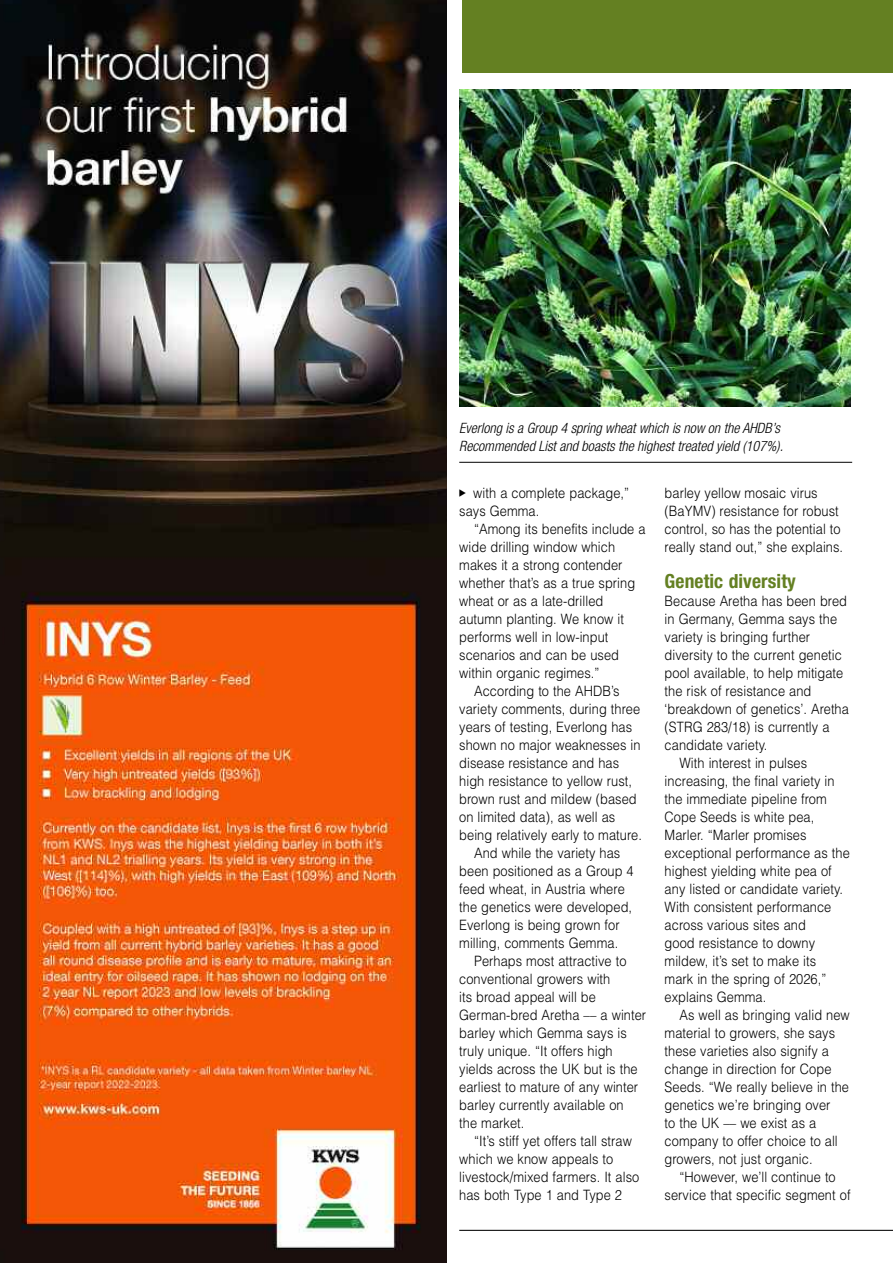
<style>
.page{position:relative;width:893px;height:1263px;background:#fff}
.page>*{position:absolute;margin:0;border:0;box-sizing:border-box;transform-origin:0 0}
.t1{font:700 condensed 19.5px "Helvetica Neue";letter-spacing:.005em;color:#648022}
.t2{font:300 14.25px/18px "Helvetica";letter-spacing:.005em;color:#000;scale:.9 1}
.t3{font:italic 300 condensed 14.25px/18px "Helvetica Neue";color:#000}
</style>
<div class="page">
<img style="left:0;top:0;width:446px;height:1263px">
<div style="left:462px;top:0;width:431px;height:72px;background:#648022"></div>
<img style="left:459px;top:89px;width:391px;height:318px">
<hr style="left:459px;top:462px;width:393px;height:1px;background:#000">
<hr style="left:459px;top:1230px;width:434px;height:1px;background:#000">
<p class="t3" style="left:459px;top:420px;width:325px">Everlong is a Group 4 spring wheat which is now on the AHDB’s<br>Recommended List and boasts the highest treated yield (107%).</p>
<p class="t2" style="left:459px;top:484px;width:190px;text-indent:14px">with a complete package,” says Gemma.</p>
<p class="t2" style="left:474px;top:520px;width:192px">“Among its benefits include a</p>
<p class="t2" style="left:459px;top:538px;width:175px">wide drilling window which</p>
<p class="t2" style="left:459px;top:556px;width:183px">makes it a strong contender</p>
<p class="t2" style="left:459px;top:574px;width:197px">whether that’s as a true spring</p>
<p class="t2" style="left:459px;top:592px;width:162px">wheat or as a late-drilled</p>
<p class="t2" style="left:459px;top:610px;width:185px">autumn planting. We know it</p>
<p class="t2" style="left:459px;top:628px;width:167px">performs well in low-input</p>
<p class="t2" style="left:459px;top:646px;width:179px">scenarios and can be used</p>
<p class="t2" style="left:459px;top:664px;width:157px">within organic regimes.”</p>
<p class="t2" style="left:474px;top:682px;width:163px">According to the AHDB’s</p>
<p class="t2" style="left:459px;top:700px;width:202px">variety comments, during three</p>
<p class="t2" style="left:459px;top:718px;width:194px">years of testing, Everlong has</p>
<p class="t2" style="left:459px;top:736px;width:203px">shown no major weaknesses in</p>
<p class="t2" style="left:459px;top:754px;width:179px">disease resistance and has</p>
<p class="t2" style="left:459px;top:772px;width:193px">high resistance to yellow rust,</p>
<p class="t2" style="left:459px;top:790px;width:199px">brown rust and mildew (based</p>
<p class="t2" style="left:459px;top:808px;width:175px">on limited data), as well as</p>
<p class="t2" style="left:459px;top:826px;width:204px">being relatively early to mature.</p>
<p class="t2" style="left:474px;top:844px;width:164px">And while the variety has</p>
<p class="t2" style="left:459px;top:862px;width:195px">been positioned as a Group 4</p>
<p class="t2" style="left:459px;top:880px;width:185px">feed wheat, in Austria where</p>
<p class="t2" style="left:459px;top:898px;width:194px">the genetics were developed,</p>
<p class="t2" style="left:459px;top:916px;width:180px">Everlong is being grown for</p>
<p class="t2" style="left:459px;top:934px;width:178px">milling, comments Gemma.</p>
<p class="t2" style="left:474px;top:952px;width:171px">Perhaps most attractive to</p>
<p class="t2" style="left:459px;top:970px;width:169px">conventional growers with</p>
<p class="t2" style="left:459px;top:988px;width:153px">its broad appeal will be</p>
<p class="t2" style="left:459px;top:1006px;width:209px">German-bred Aretha –– a winter</p>
<p class="t2" style="left:459px;top:1024px;width:188px">barley which Gemma says is</p>
<p class="t2" style="left:459px;top:1042px;width:172px">truly unique. “It offers high</p>
<p class="t2" style="left:459px;top:1060px;width:200px">yields across the UK but is the</p>
<p class="t2" style="left:459px;top:1078px;width:200px">earliest to mature of any winter</p>
<p class="t2" style="left:459px;top:1096px;width:184px">barley currently available on</p>
<p class="t2" style="left:459px;top:1114px;width:74px">the market.</p>
<p class="t2" style="left:474px;top:1132px;width:177px">“It’s stiff yet offers tall straw</p>
<p class="t2" style="left:459px;top:1150px;width:173px">which we know appeals to</p>
<p class="t2" style="left:459px;top:1168px;width:202px">livestock/mixed farmers. It also</p>
<p class="t2" style="left:459px;top:1186px;width:182px">has both Type 1 and Type 2</p>
<p class="t2" style="left:665px;top:484px;width:200px">barley yellow mosaic virus (BaYMV) resistance for robust control, so has the potential to really stand out,” she explains.</p>
<h1 class="t1" style="left:665px;top:574px;width:133px">Genetic diversity</h1>
<p class="t2" style="left:665px;top:592px;width:204px">Because Aretha has been bred</p>
<p class="t2" style="left:665px;top:610px;width:193px">in Germany, Gemma says the</p>
<p class="t2" style="left:665px;top:628px;width:163px">variety is bringing further</p>
<p class="t2" style="left:665px;top:646px;width:198px">diversity to the current genetic</p>
<p class="t2" style="left:665px;top:664px;width:200px">pool available, to help mitigate</p>
<p class="t2" style="left:665px;top:682px;width:165px">the risk of resistance and</p>
<p class="t2" style="left:665px;top:700px;width:206px">‘breakdown of genetics’. Aretha</p>
<p class="t2" style="left:665px;top:718px;width:185px">(STRG 283/18) is currently a</p>
<p class="t2" style="left:665px;top:736px;width:116px">candidate variety.</p>
<p class="t2" style="left:679px;top:754px;width:143px">With interest in pulses</p>
<p class="t2" style="left:665px;top:772px;width:190px">increasing, the final variety in</p>
<p class="t2" style="left:665px;top:790px;width:182px">the immediate pipeline from</p>
<p class="t2" style="left:665px;top:808px;width:168px">Cope Seeds is white pea,</p>
<p class="t2" style="left:665px;top:826px;width:159px">Marler. “Marler promises</p>
<p class="t2" style="left:665px;top:844px;width:207px">exceptional performance as the</p>
<p class="t2" style="left:665px;top:862px;width:187px">highest yielding white pea of</p>
<p class="t2" style="left:665px;top:880px;width:200px">any listed or candidate variety.</p>
<p class="t2" style="left:665px;top:898px;width:187px">With consistent performance</p>
<p class="t2" style="left:665px;top:916px;width:159px">across various sites and</p>
<p class="t2" style="left:665px;top:934px;width:169px">good resistance to downy</p>
<p class="t2" style="left:665px;top:952px;width:170px">mildew, it’s set to make its</p>
<p class="t2" style="left:665px;top:970px;width:181px">mark in the spring of 2026,”</p>
<p class="t2" style="left:665px;top:988px;width:115px">explains Gemma.</p>
<p class="t2" style="left:679px;top:1006px;width:191px">As well as bringing valid new</p>
<p class="t2" style="left:665px;top:1024px;width:191px">material to growers, she says</p>
<p class="t2" style="left:665px;top:1042px;width:184px">these varieties also signify a</p>
<p class="t2" style="left:665px;top:1060px;width:187px">change in direction for Cope</p>
<p class="t2" style="left:665px;top:1078px;width:206px">Seeds. “We really believe in the</p>
<p class="t2" style="left:665px;top:1096px;width:186px">genetics we’re bringing over</p>
<p class="t2" style="left:665px;top:1114px;width:170px">to the UK –– we exist as a</p>
<p class="t2" style="left:665px;top:1132px;width:194px">company to offer choice to all</p>
<p class="t2" style="left:665px;top:1150px;width:166px">growers, not just organic.</p>
<p class="t2" style="left:679px;top:1168px;width:175px">“However, we’ll continue to</p>
<p class="t2" style="left:665px;top:1186px;width:208px">service that specific segment of</p>
</div>
